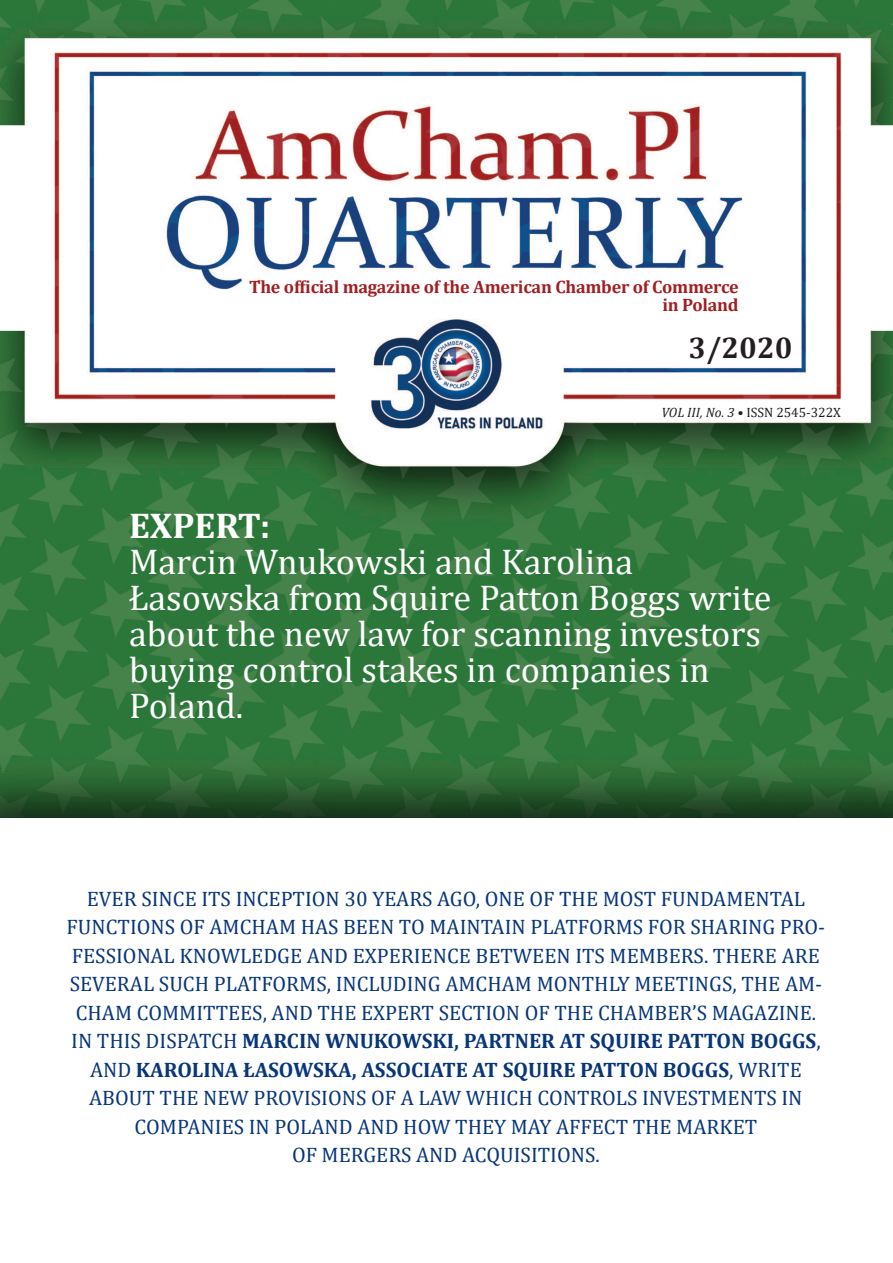
<style>
.page{position:relative;width:893px;height:1263px;background:#fff}
.page>*{position:absolute;margin:0;border:0;box-sizing:border-box;transform-origin:0 0}
.t1{font:36px/36px "Cambria";color:#fff}
.t2{font:700 36px "Cambria";color:#fff}
.t3{font:700 30px "Cambria";color:#231f20}
.t4{font:21px/28.5px "Cambria";color:#08367a;text-align:center}
.t5{font:700 18px/18px "Cambria";letter-spacing:-.015em;color:#a11e21;text-align:right}
.t6{font:13.5px "Cambria";color:#231f20}
.s1{font-style:italic}
.s2{font-weight:700}
</style>
<div class="page">
<img style="left:0;top:0;width:893px;height:817px">
<p class="t5" style="left:249px;top:277px;width:491px">The official magazine of the American Chamber of Commerce in Poland</p>
<h2 class="t3" style="left:689px;top:329px;width:105px">3/2020</h2>
<p class="t6" style="left:661px;top:405px;width:181px"><span class="s1">VOL III, No. 3 •</span> ISSN 2545-322X</p>
<h1 class="t2" style="left:129px;top:504px;width:143px">EXPERT:</h1>
<h1 class="t1" style="left:129px;top:543px;width:644px">Marcin Wnukowski and Karolina<br>Łasowska from Squire Patton Boggs write about the new law for scanning investors buying control stakes in companies in<br>Poland.</h1>
<p class="t4" style="left:67px;top:884px;width:760px">EVER SINCE ITS INCEPTION 30 YEARS AGO, ONE OF THE MOST FUNDAMENTAL FUNCTIONS OF AMCHAM HAS BEEN TO MAINTAIN PLATFORMS FOR SHARING PRO-FESSIONAL KNOWLEDGE AND EXPERIENCE BETWEEN ITS MEMBERS. THERE ARE SEVERAL SUCH PLATFORMS, INCLUDING AMCHAM MONTHLY MEETINGS, THE AM-CHAM COMMITTEES, AND THE EXPERT SECTION OF THE CHAMBER’S MAGAZINE.<br>IN THIS DISPATCH <span class="s2">MARCIN WNUKOWSKI, PARTNER AT SQUIRE PATTON BOGGS</span>, AND <span class="s2">KAROLINA ŁASOWSKA, ASSOCIATE AT SQUIRE PATTON BOGGS</span>, WRITE ABOUT THE NEW PROVISIONS OF A LAW WHICH CONTROLS INVESTMENTS IN COMPANIES IN POLAND AND HOW THEY MAY AFFECT THE MARKET<br>OF MERGERS AND ACQUISITIONS.</p>
</div>
